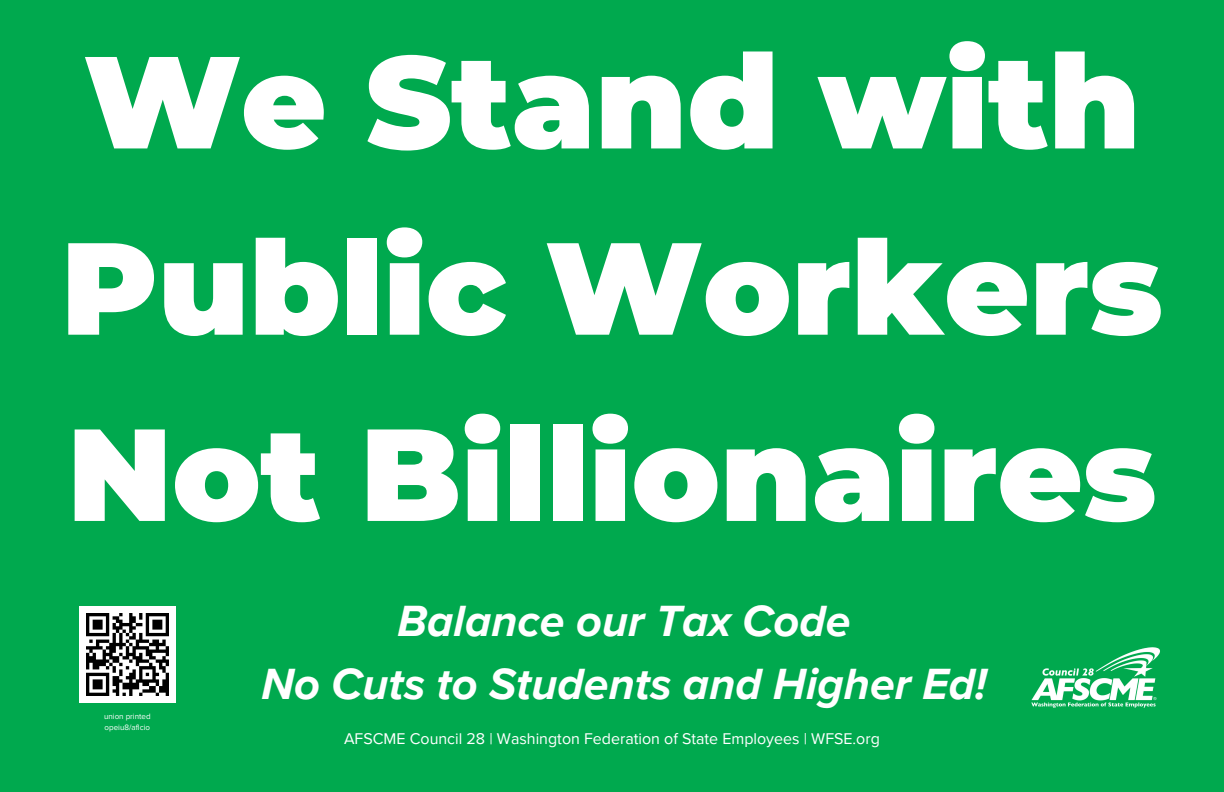
<style>
.page{position:relative;width:1224px;height:792px;background:#00a94e}
.page>*{position:absolute;margin:0;border:0;box-sizing:border-box;transform-origin:0 0}
.t1{font:900 130.7px/186.2px "Montserrat";color:#fff}
.t2{font:italic 700 45px/63px "Proxima Nova";color:#fff;text-align:center}
.t3{font:16px "Proxima Nova";color:#fff}
.t4{font:8px/10.7px "Proxima Nova";color:#fff}
</style>
<div class="page">
<div style="left:79px;top:606px;width:96px;height:96px;background:#fff"></div>
<img style="left:87px;top:614px;width:82px;height:81px">
<img style="left:1031px;top:647px;width:129px;height:61px">
<h1 class="t1" style="left:61px;top:8px;width:1104px">We Stand with<br>Public Workers<br>Not Billionaires</h1>
<p class="t4" style="left:104px;top:711px;width:48px">union printed opeiu8/aflcio</p>
<p class="t2" style="left:261px;top:591px;width:727px">Balance our Tax Code<br>No Cuts to Students and Higher Ed!</p>
<h2 class="t3" style="left:344px;top:729px;width:537px">AFSCME Council 28 | Washington Federation of State Employees | WFSE.org</h2>
</div>
